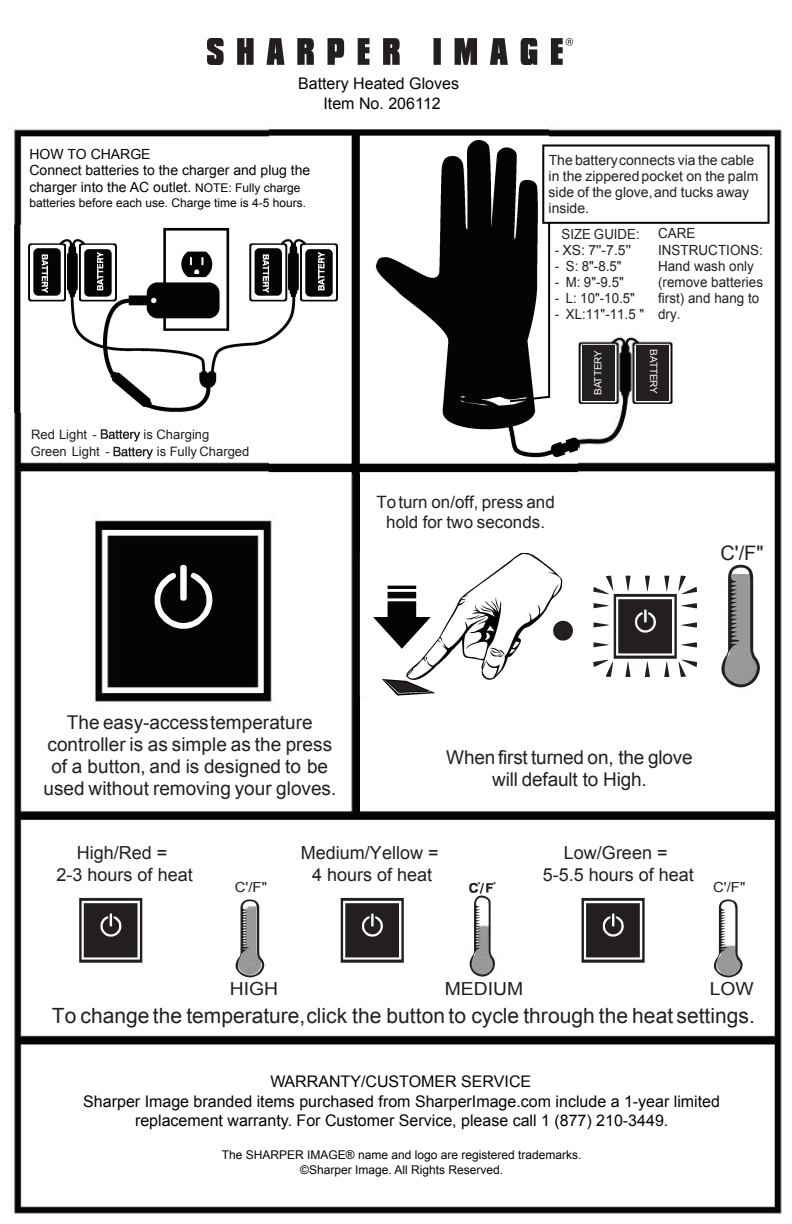
<style>
.page{position:relative;width:792px;height:1224px;background:#fff}
.page>*{position:absolute;margin:0;border:0;box-sizing:border-box;transform-origin:0 0}
.t1{font:80px "Arial";color:#231f20}
.t2{font:21px "Arial";color:#231f20}
.t3{font:20px "Arial";color:#231f20}
.t4{font:19px/22px "Arial";color:#231f20;text-align:center}
.t5{font:18px/21.6px "Arial";color:#231f20;text-align:center}
.t6{font:18px "Arial";color:#231f20;scale:1.07 1}
.t7{font:17px/19.8px "Arial";color:#231f20;text-align:center}
.t8{font:16px/19.2px "Arial";color:#040503;text-align:center}
.t9{font:14px/16px "Arial";color:#231f20}
.t10{font:14px/16.4px "Arial";color:#040503}
.t11{font:14px "Arial";color:#231f20;scale:.95 1}
.t12{font:14px/16.2px "Arial";color:#231f20;scale:.96 1}
.t13{font:13.8px "Arial";color:#231f20;scale:1.07 1}
.t14{font:13px "Arial";color:#231f20}
.t15{font:12px/14.4px "Arial";color:#040503;text-align:center}
.t16{font:10px "Arial";color:#fdfefe}
.s1{font-size:12px}
</style>
<div class="page">
<img style="left:8px;top:39px;width:774px;height:1175px">
<img style="left:12px;top:127px;width:664px;height:347px">
<img style="left:357px;top:553px;width:206px;height:144px">
<svg style="left:101px;top:429px;width:39px;height:12px"></svg>
<svg style="left:114px;top:447px;width:39px;height:12px"></svg>
<svg style="left:154px;top:565px;width:59px;height:64px"></svg>
<svg style="left:721px;top:565px;width:40px;height:123px"></svg>
<svg style="left:593px;top:576px;width:104px;height:101px"></svg>
<svg style="left:450px;top:882px;width:46px;height:113px"></svg>
<svg style="left:79px;top:898px;width:63px;height:65px;background:#484445"></svg>
<svg style="left:341px;top:898px;width:63px;height:65px;background:#484445"></svg>
<svg style="left:582px;top:898px;width:63px;height:65px;background:#484546"></svg>
<svg style="left:235px;top:899px;width:30px;height:79px"></svg>
<svg style="left:713px;top:899px;width:30px;height:79px"></svg>
<div style="left:446px;top:980px;width:28px;height:16px;background:#fefefe"></div>
<svg style="left:387px;top:681px;width:40px;height:11px"></svg>
<div style="left:582px;top:346px;width:33px;height:55px;background:#231f20"></div>
<div style="left:636px;top:346px;width:33px;height:55px;background:#231f20"></div>
<hr style="left:548px;top:223px;width:2px;height:175px;background:#050504">
<svg style="left:508px;top:395px;width:44px;height:8px"></svg>
<div style="left:542px;top:145px;width:228px;height:79px;border:2px solid #050504"></div>
<img style="left:208px;top:38px;width:364px;height:27px">
<div style="left:31px;top:1051px;width:741px;height:147px;background:#fff"></div>
<p class="t8" style="left:298px;top:74px;width:162px">Battery Heated Gloves<br>Item No. 206112</p>
<p class="t10" style="left:30px;top:146px;width:282px">HOW TO CHARGE<br>Connect batteries to the charger and plug the charger into the AC outlet. <span class="s1">NOTE: Fully charge</span></p>
<p class="t15" style="left:29px;top:196px;width:278px">batteries before each use. Charge time is 4-5 hours.</p>
<p class="t14" style="left:31px;top:426px;width:67px">Red Light -</p>
<p class="t14" style="left:143px;top:426px;width:68px">is Charging</p>
<p class="t14" style="left:31px;top:443px;width:80px">Green Light -</p>
<p class="t14" style="left:157px;top:443px;width:94px">is Fully Charged</p>
<p class="t9" style="left:549px;top:152px;width:211px">The batteryconnects via the cable in the zippered pocket on the palm side of the glove,and tucks away inside.</p>
<p class="t11" style="left:561px;top:225px;width:84px">SIZE GUIDE:</p>
<p class="t11" style="left:555px;top:241px;width:82px">- XS: 7''-7.5''</p>
<p class="t11" style="left:555px;top:257px;width:72px">- S: 8"-8.5"</p>
<p class="t11" style="left:555px;top:273px;width:74px">- M: 9"-9.5"</p>
<p class="t11" style="left:555px;top:289px;width:86px">- L: 10"-10.5"</p>
<p class="t11" style="left:555px;top:305px;width:96px">- XL:11"-11.5 "</p>
<p class="t12" style="left:658px;top:225px;width:111px">CARE<br>INSTRUCTIONS:<br>Hand wash only (remove batteries first) and hang to dry.</p>
<p class="t16" style="left:592px;top:395px;width:47px;rotate:-90deg">BATTERY</p>
<p class="t16" style="left:660px;top:349px;width:47px;rotate:90deg">BATTERY</p>
<p class="t4" style="left:43px;top:712px;width:294px">The easy-access temperature controller is as simple as the press of a button, and is designed to be used without removing your gloves.</p>
<p class="t7" style="left:377px;top:492px;width:180px">To turn on/off, press and hold for two seconds.</p>
<h1 class="t1" style="left:549px;top:578px;width:29px">•</h1>
<p class="t3" style="left:720px;top:540px;width:45px">C'/F"</p>
<p class="t4" style="left:446px;top:746px;width:248px">When first turned on, the glove will default to High.</p>
<p class="t5" style="left:57px;top:842px;width:138px">High/Red =<br>2-3 hours of heat</p>
<p class="t5" style="left:301px;top:842px;width:139px">Medium/Yellow =<br>4 hours of heat</p>
<p class="t5" style="left:543px;top:842px;width:153px">Low/Green =<br>5-5.5 hours of heat</p>
<p class="t13" style="left:235px;top:878px;width:32px">C'/F"</p>
<p class="t13" style="left:713px;top:878px;width:32px">C'/F"</p>
<p class="t6" style="left:230px;top:977px;width:47px">HIGH</p>
<p class="t6" style="left:445px;top:977px;width:75px">MEDIUM</p>
<p class="t6" style="left:710px;top:977px;width:43px">LOW</p>
<h2 class="t2" style="left:52px;top:1002px;width:704px">To change the temperature, click the button to cycle through the heat settings.</h2>
<p class="t8" style="left:83px;top:1072px;width:638px">WARRANTY/CUSTOMER SERVICE<br>Sharper Image branded items purchased from SharperImage.com include a 1-year limited replacement warranty. For Customer Service, please call 1 (877) 210-3449.</p>
<p class="t15" style="left:222px;top:1148px;width:361px">The SHARPER IMAGE® name and logo are registered trademarks. ©Sharper Image. All Rights Reserved.</p>
</div>
